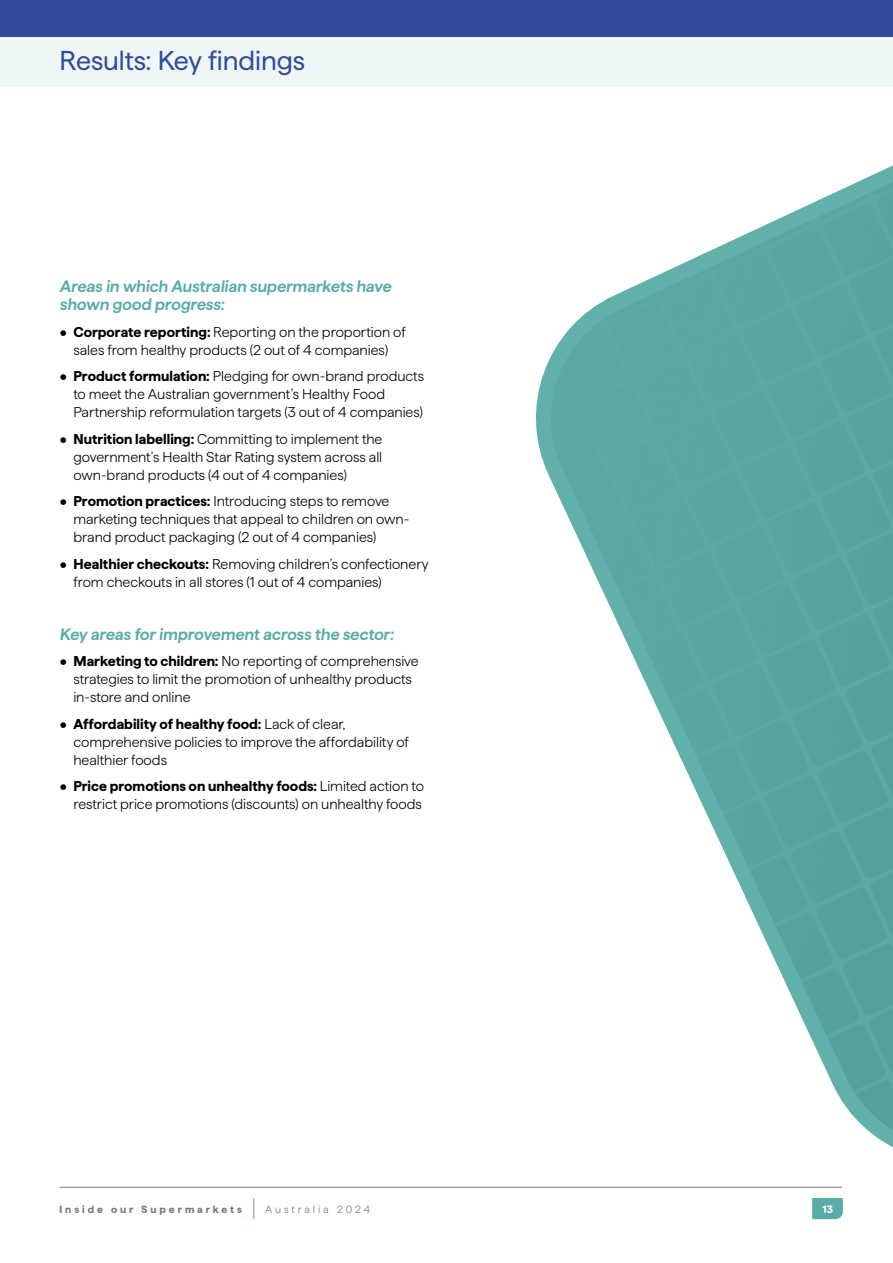
<style>
.page{position:relative;width:893px;height:1263px;background:#fff}
.page>*{position:absolute;margin:0;border:0;box-sizing:border-box;transform-origin:0 0}
.t1{font:27.15px "Haffer";letter-spacing:-.005em;color:#324b9b}
.t2{font:600 16.5px/18px "Haffer";color:#5aaca6}
.t3{font:300 14.25px/18px "Haffer";letter-spacing:-.005em;color:#000}
.t4{font:700 10.5px "Haffer";letter-spacing:.28em;color:#77787b}
.t5{font:300 10.5px "Haffer";letter-spacing:.28em;color:#77787b}
.t6{font:700 10.5px "Haffer";color:#fff}
.s1{font-weight:700}
</style>
<div class="page">
<svg style="left:812px;top:1198px;width:31px;height:21px"></svg>
<svg style="left:253px;top:1198px;width:1px;height:21px"></svg>
<hr style="left:60px;top:1187px;width:782px;height:1px;background:#77787b">
<div style="left:0;top:0;width:893px;height:37px;background:#324b9b"></div>
<div style="left:0;top:38px;width:893px;height:49px;background:#eef7f6"></div>
<svg style="left:526px;top:37px;width:367px;height:1110px"></svg>
<h1 class="t1" style="left:60px;top:41px;width:247px">Results: Key findings</h1>
<p class="t2" style="left:60px;top:276px;width:336px">Areas in which Australian supermarkets have shown good progress:</p>
<p class="t3" style="left:60px;top:321px;width:348px;text-align:center">• <span class="s1">Corporate reporting:</span> Reporting on the proportion of sales from healthy products (2 out of 4 companies)</p>
<p class="t3" style="left:73px;top:366px;width:352px;text-indent:-14px">• <span class="s1">Product formulation:</span> Pledging for own-brand products to meet the Australian government’s Healthy Food<br>Partnership reformulation targets (3 out of 4 companies)</p>
<p class="t3" style="left:73px;top:428px;width:310px;text-align:justify;text-indent:-14px">• <span class="s1">Nutrition labelling:</span> Committing to implement the government’s Health Star Rating system across all own-brand products (4 out of 4 companies)</p>
<p class="t3" style="left:73px;top:491px;width:338px;text-indent:-14px">• <span class="s1">Promotion practices:</span> Introducing steps to remove marketing techniques that appeal to children on own&shy;brand product packaging (2 out of 4 companies)</p>
<p class="t3" style="left:73px;top:553px;width:357px;text-indent:-14px">• <span class="s1">Healthier checkouts:</span> Removing children’s confectionery from checkouts in all stores (1 out of 4 companies)</p>
<p class="t2" style="left:60px;top:623px;width:338px">Key areas for improvement across the sector:</p>
<p class="t3" style="left:73px;top:651px;width:347px;text-indent:-14px">• <span class="s1">Marketing to children:</span> No reporting of comprehensive strategies to limit the promotion of unhealthy products in-store and online</p>
<p class="t3" style="left:73px;top:714px;width:337px;text-indent:-14px">• <span class="s1">Affordability of healthy food:</span> Lack of clear, comprehensive policies to improve the affordability of healthier foods</p>
<p class="t3" style="left:60px;top:776px;width:366px;text-align:right">• <span class="s1">Price promotions on unhealthy foods:</span> Limited action to restrict price promotions (discounts) on unhealthy foods</p>
<p class="t4" style="left:60px;top:1201px;width:184px">Inside our Supermarkets</p>
<p class="t5" style="left:265px;top:1202px;width:106px">Australia 2024</p>
<p class="t6" style="left:823px;top:1201px;width:12px">13</p>
</div>
